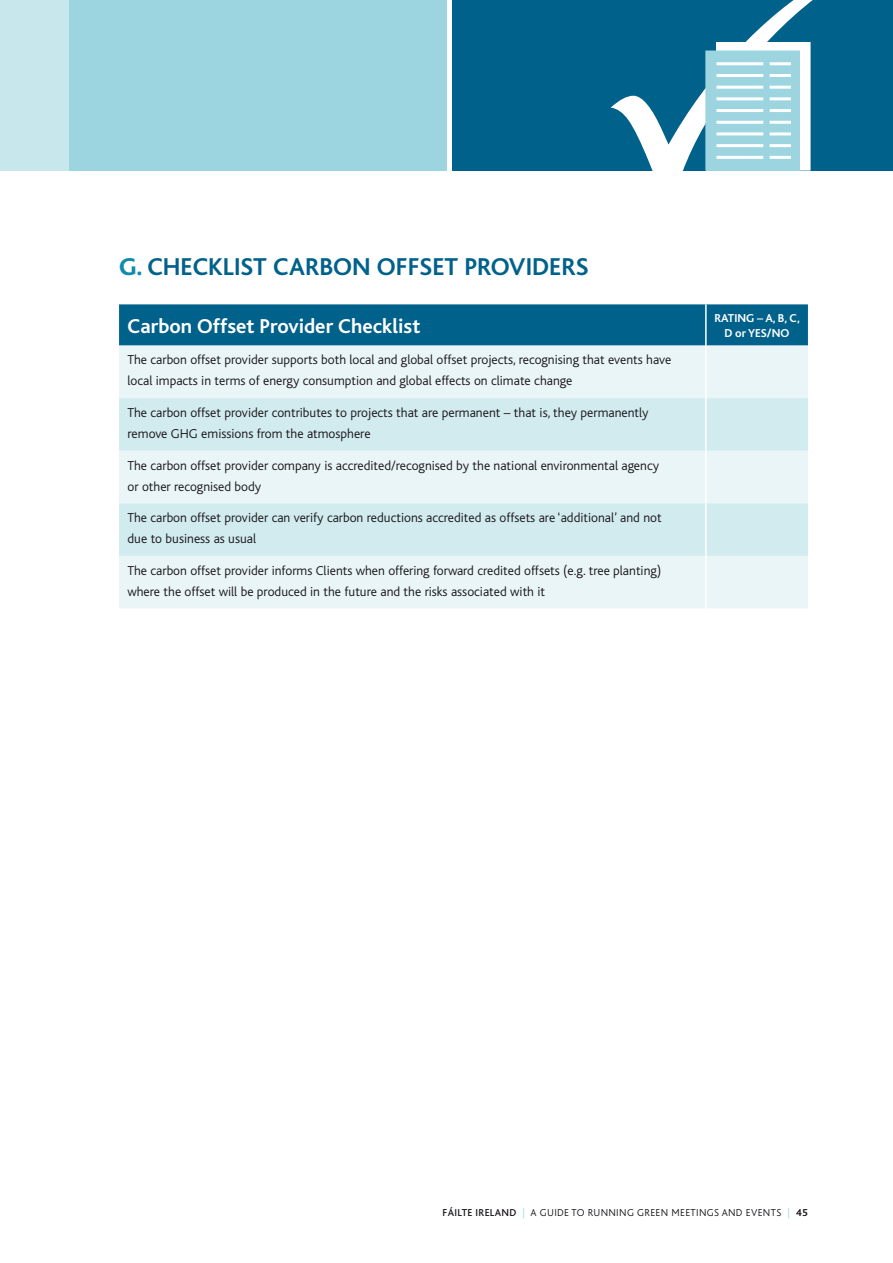
<style>
.page{position:relative;width:893px;height:1263px;background:#fff}
.page>*{position:absolute;margin:0;border:0;box-sizing:border-box;transform-origin:0 0}
.t1{font:700 25.5px "Bliss";color:#00618b}
.t2{font:700 21px "Bliss";color:#fff}
.t3{font:300 13.5px/21px "Bliss";color:#1a171b}
.t4{font:700 12px/15px "Bliss";color:#fff;text-align:center}
.t5{font:300 10.5px "Bliss";letter-spacing:.03em;color:#1a171b}
.s1{font-weight:800;color:#108aac}
.s2{font-weight:500}
.s3{color:#9cd5e0}
.s4{font-weight:700}
</style>
<div class="page">
<div style="left:66px;top:0;width:380px;height:170px;background:#9cd5e0"></div>
<div style="left:453px;top:0;width:440px;height:170px;background:#00618b"></div>
<div style="left:0;top:0;width:68px;height:170px;background:#c8e7ec"></div>
<div style="left:119px;top:304px;width:689px;height:42px;background:#00618b"></div>
<div style="left:119px;top:346px;width:689px;height:262px;background:#eaf5f7"></div>
<svg style="left:119px;top:398px;width:689px;height:158px;background:#daeef1"></svg>
<hr style="left:705px;top:304px;width:2px;height:42px;background:#fff">
<hr style="left:705px;top:346px;width:2px;height:52px;background:#fff">
<hr style="left:705px;top:398px;width:2px;height:53px;background:#fff">
<hr style="left:705px;top:451px;width:2px;height:52px;background:#fff">
<hr style="left:705px;top:503px;width:2px;height:53px;background:#fff">
<hr style="left:705px;top:556px;width:2px;height:52px;background:#fff">
<svg style="left:611px;top:42px;width:216px;height:129px"></svg>
<h1 class="t1" style="left:119px;top:253px;width:471px"><span class="s1">G.</span> CHECKLIST CARBON OFFSET PROVIDERS</h1>
<h2 class="t2" style="left:128px;top:315px;width:294px">Carbon Offset Provider Checklist</h2>
<p class="t4" style="left:714px;top:311px;width:87px">RATING – A, B, C,<br>D or YES/NO</p>
<p class="t3" style="left:128px;top:350px;width:545px">The carbon offset provider supports both local and global offset projects, recognising that events have local impacts in terms of energy consumption and global effects on climate change</p>
<p class="t3" style="left:128px;top:402px;width:523px">The carbon offset provider contributes to projects that are permanent – that is, they permanently remove GHG emissions from the atmosphere</p>
<p class="t3" style="left:128px;top:455px;width:533px">The carbon offset provider company is accredited/recognised by the national environmental agency or other recognised body</p>
<p class="t3" style="left:128px;top:507px;width:536px">The carbon offset provider can verify carbon reductions accredited as offsets are ‘additional’ and not due to business as usual</p>
<p class="t3" style="left:128px;top:560px;width:535px">The carbon offset provider informs Clients when offering forward credited offsets (e.g. tree planting) where the offset will be produced in the future and the risks associated with it</p>
<p class="t5" style="left:443px;top:1207px;width:367px"><span class="s2">FÁILTE IRELAND</span> <span class="s3">|</span> A GUIDE TO RUNNING GREEN MEETINGS AND EVENTS <span class="s3">|</span> <span class="s4">45</span></p>
</div>
